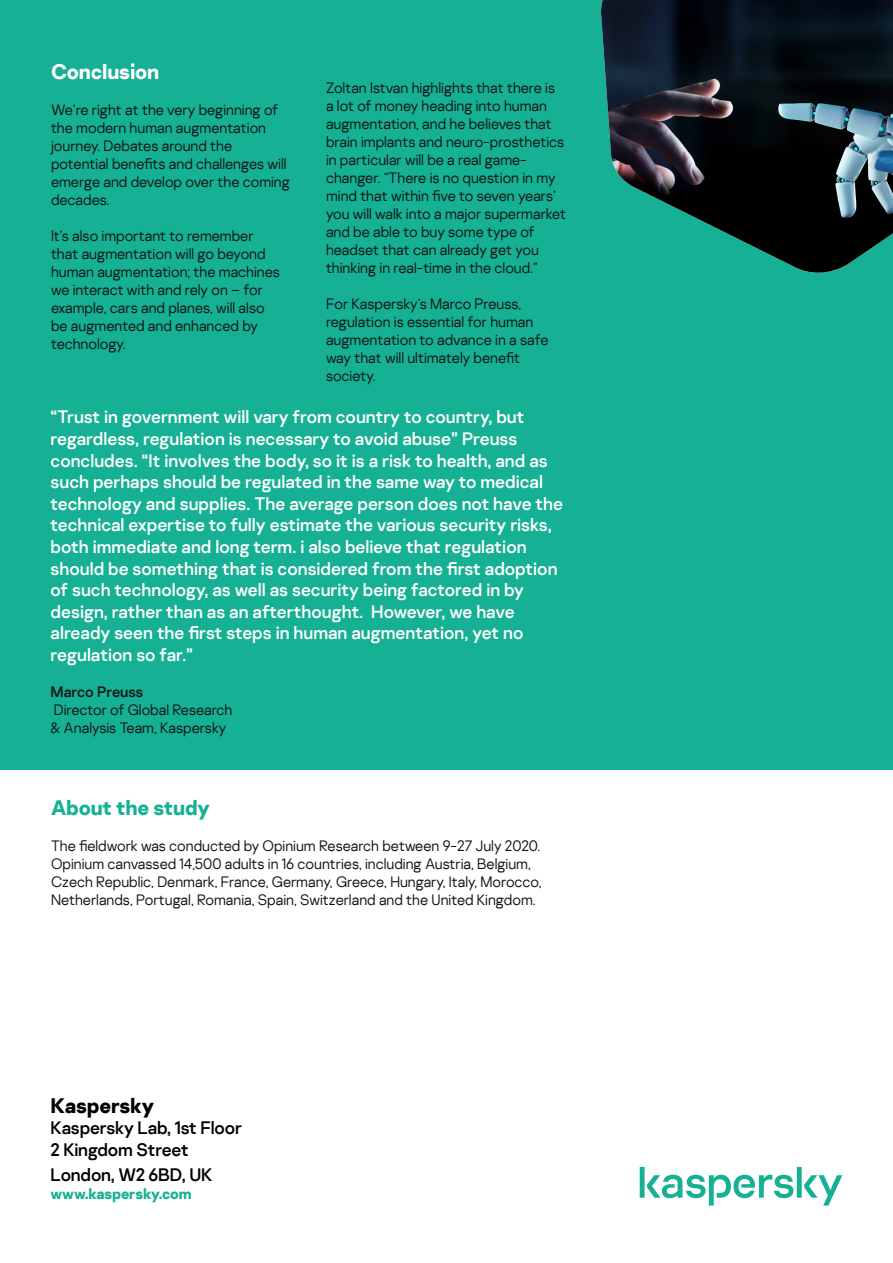
<style>
.page{position:relative;width:893px;height:1263px;background:#fff}
.page>*{position:absolute;margin:0;border:0;box-sizing:border-box;transform-origin:0 0}
.t1{font:700 21px "Kaspersky Sans";letter-spacing:-.01em;color:#16b094}
.t2{font:700 21px "Kaspersky Sans";letter-spacing:-.01em;color:#fff}
.t3{font:700 21px "Kaspersky Sans";letter-spacing:-.01em;color:#000}
.t4{font:18px/21.6px "Kaspersky Sans";color:#fff}
.t5{font:18px "Kaspersky Sans";letter-spacing:-.01em;color:#000}
.t6{font:300 15px/18px "Kaspersky Sans";color:#111314}
.t7{font:700 15px "Kaspersky Sans";letter-spacing:-.01em;color:#16b094}
.t8{font:15px "Kaspersky Sans";color:#111314}
</style>
<div class="page">
<div style="left:0;top:0;width:893px;height:770px;background:#16b094"></div>
<img style="left:601px;top:0;width:292px;height:273px">
<svg style="left:640px;top:1167px;width:202px;height:38px"></svg>
<p class="t2" style="left:51px;top:58px;width:110px">Conclusion</p>
<p class="t6" style="left:51px;top:101px;width:240px">We’re right at the very beginning of the modern human augmentation journey. Debates around the potential benefits and challenges will emerge and develop over the coming decades.</p>
<p class="t6" style="left:51px;top:227px;width:230px">It’s also important to remember that augmentation will go beyond human augmentation; the machines we interact with and rely on – for example, cars and planes, will also be augmented and enhanced by technology.</p>
<p class="t6" style="left:326px;top:78px;width:242px">Zoltan Istvan highlights that there is a lot of money heading into human augmentation, and he believes that brain implants and neuro-prosthetics in particular will be a real game&shy;changer. “There is no question in my mind that within five to seven years’ you will walk into a major supermarket and be able to buy some type of headset that can already get you thinking in real-time in the cloud.”</p>
<p class="t6" style="left:326px;top:294px;width:224px">For Kaspersky’s Marco Preuss, regulation is essential for human augmentation to advance in a safe way that will ultimately benefit society.</p>
<p class="t4" style="left:51px;top:406px;width:514px">“Trust in government will vary from country to country, but regardless, regulation is necessary to avoid abuse” Preuss concludes. “It involves the body, so it is a risk to health, and as such perhaps should be regulated in the same way to medical technology and supplies. The average person does not have the technical expertise to fully estimate the various security risks, both immediate and long term. i also believe that regulation should be something that is considered from the first adoption of such technology, as well as security being factored in by design, rather than as an afterthought. However, we have already seen the first steps in human augmentation, yet no regulation so far.”</p>
<p class="t8" style="left:51px;top:683px;width:94px">Marco Preuss</p>
<p class="t6" style="left:51px;top:701px;width:183px">Director of Global Research &amp; Analysis Team, Kaspersky</p>
<p class="t1" style="left:51px;top:794px;width:161px">About the study</p>
<p class="t6" style="left:51px;top:836px;width:492px">The fieldwork was conducted by Opinium Research between 9-27 July 2020.<br>Opinium canvassed 14,500 adults in 16 countries, including Austria, Belgium, Czech Republic, Denmark, France, Germany, Greece, Hungary, Italy, Morocco, Netherlands, Portugal, Romania, Spain, Switzerland and the United Kingdom.</p>
<p class="t3" style="left:51px;top:1092px;width:105px">Kaspersky</p>
<p class="t5" style="left:51px;top:1117px;width:193px">Kaspersky Lab, 1st Floor</p>
<p class="t5" style="left:51px;top:1139px;width:140px">2 Kingdom Street</p>
<p class="t5" style="left:51px;top:1164px;width:163px">London, W2 6BD, UK</p>
<p class="t7" style="left:51px;top:1184px;width:143px">www.kaspersky.com</p>
</div>
